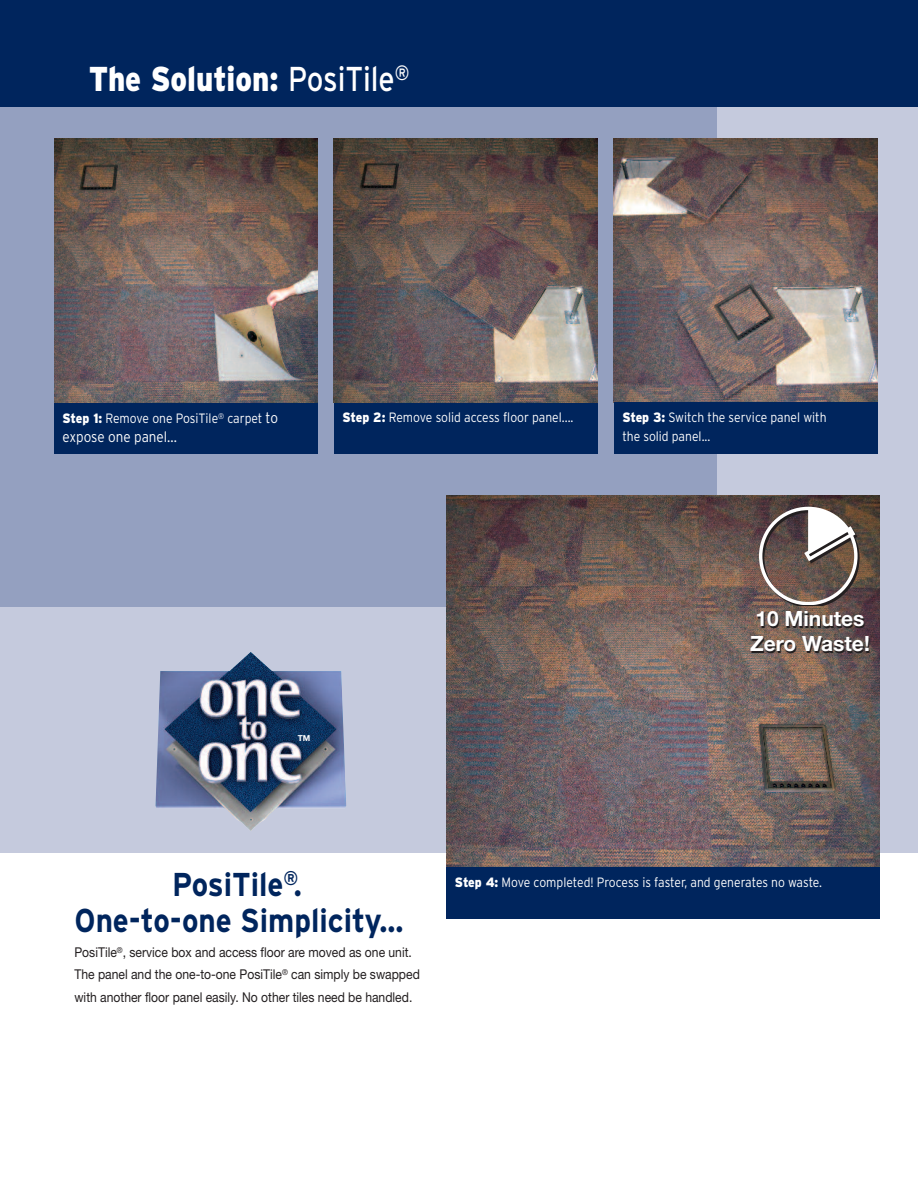
<style>
.page{position:relative;width:918px;height:1188px;background:#fff}
.page>*{position:absolute;margin:0;border:0;box-sizing:border-box;transform-origin:0 0}
.t1{font:900 34.5px "Interstate";color:#fff;scale:.85 1}
.t2{font:700 33px/36px "Interstate";color:#00255d;text-align:center;scale:.9 1}
.t3{font:700 21px/25.2px "Helvetica Neue";color:#fff}
.t4{font:300 15px "Interstate";color:#fff;scale:.9 1}
.t5{font:300 13.5px/19.5px "Interstate";color:#fff;scale:.9 1}
.t6{font:13.5px/22.5px "Helvetica Neue";color:#231f20;scale:.9 1}
.t7{font:700 8.25px "Helvetica Neue";color:#fff}
.s1{font-weight:400}
.s2{font-weight:900}
.s3{font-size:15px}
</style>
<div class="page">
<div style="left:0;top:0;width:918px;height:852px;background:#c5cadd"></div>
<div style="left:0;top:0;width:716px;height:606px;background:#94a0c0"></div>
<div style="left:0;top:0;width:918px;height:106px;background:#00255d"></div>
<div style="left:54px;top:402px;width:264px;height:51px;background:#00255d"></div>
<div style="left:334px;top:402px;width:264px;height:51px;background:#00255d"></div>
<img style="left:54px;top:139px;width:264px;height:263px">
<img style="left:334px;top:139px;width:264px;height:263px">
<img style="left:446px;top:496px;width:434px;height:372px">
<img style="left:614px;top:139px;width:264px;height:263px">
<div style="left:614px;top:402px;width:264px;height:51px;background:#00255d"></div>
<div style="left:446px;top:868px;width:434px;height:51px;background:#00255d"></div>
<svg style="left:759px;top:507px;width:101px;height:98px;background:#82746e"></svg>
<img style="left:156px;top:652px;width:190px;height:179px">
<h1 class="t1" style="left:89px;top:59px;width:379px">The Solution: <span class="s1">PosiTile</span><sup>®</sup></h1>
<p class="t5" style="left:63px;top:408px;width:241px"><span class="s2">Step 1:</span> Remove one PosiTile<sup>®</sup> carpet <span class="s3">to</span></p>
<p class="t4" style="left:63px;top:428px;width:129px">expose one panel...</p>
<p class="t5" style="left:342px;top:407px;width:258px"><span class="s2">Step 2:</span> Remove solid access floor panel....</p>
<p class="t5" style="left:622px;top:407px;width:229px"><span class="s2">Step 3:</span> Switch the service panel with the solid panel...</p>
<p class="t7" style="left:298px;top:735px;width:14px">TM</p>
<h3 class="t3" style="left:750px;top:608px;width:121px">10 Minutes<br>Zero Waste!</h3>
<h2 class="t2" style="left:74px;top:867px;width:367px">PosiTile<sup>®</sup>.<br>One-to-one Simplicity...</h2>
<p class="t6" style="left:74px;top:942px;width:385px">PosiTile<sup>®</sup>, service box and access floor are moved as one unit.<br>The panel and the one-to-one PosiTile<sup>®</sup> can simply be swapped with another floor panel easily. No other tiles need be handled.</p>
<p class="t5" style="left:455px;top:873px;width:409px"><span class="s2">Step 4:</span> Move completed! Process is faster, and generates no waste.</p>
</div>
